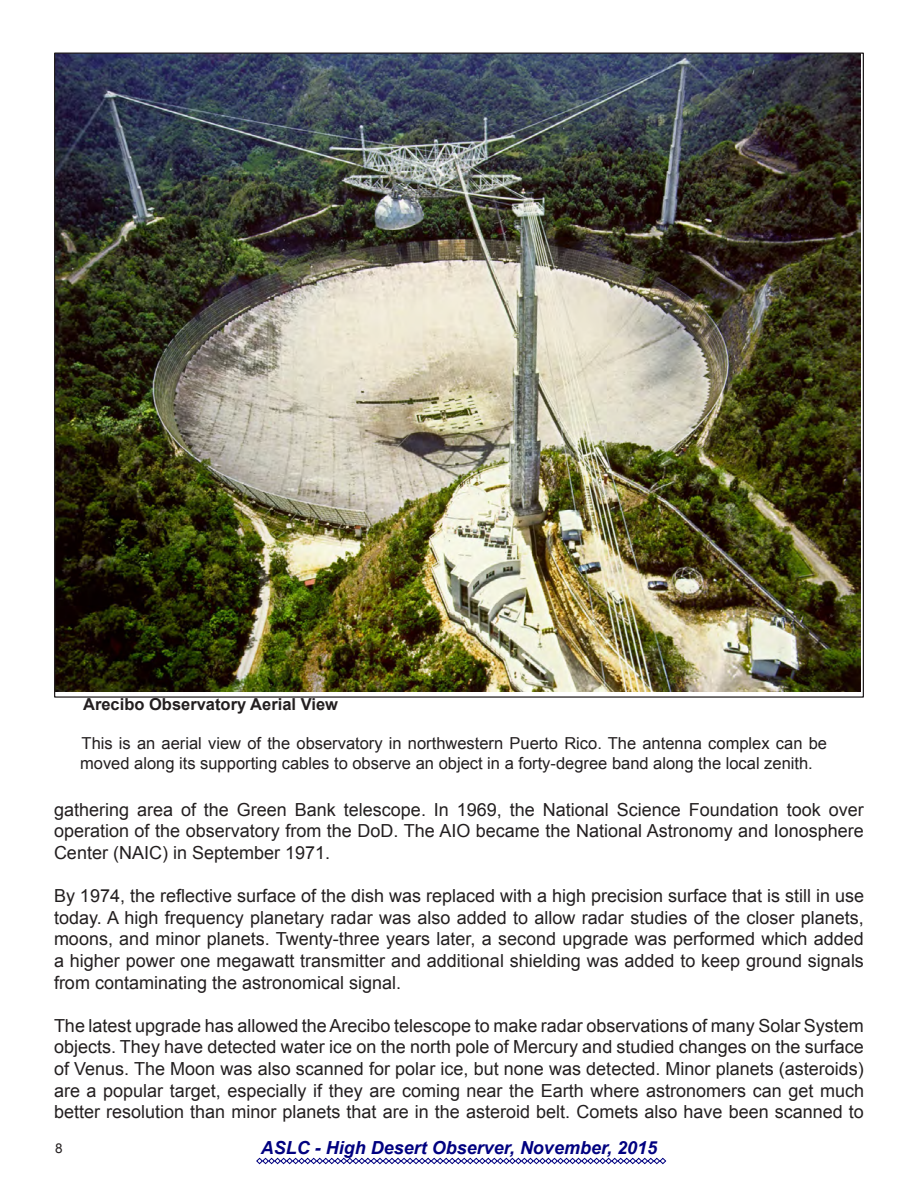
<style>
.page{position:relative;width:918px;height:1188px;background:#fff}
.page>*{position:absolute;margin:0;border:0;box-sizing:border-box;transform-origin:0 0}
.t1{font:18px/21.6px "Arial";color:#231f20;text-align:justify}
.t2{font:italic 700 18px "Arial";color:#000080}
.t3{font:16.5px/19.8px "Arial";color:#231f20}
.t4{font:700 16.5px "Arial";color:#231f20}
.t5{font:13.5px "Arial";color:#231f20}
</style>
<div class="page">
<svg style="left:256px;top:1158px;width:410px;height:6px"></svg>
<img style="left:56px;top:55px;width:805px;height:637px">
<p class="t4" style="left:83px;top:693px;width:256px">Arecibo Observatory Aerial View</p>
<p class="t3" style="left:80px;top:734px;width:748px">This is an aerial view of the observatory in northwestern Puerto Rico. The antenna complex can be moved along its supporting cables to observe an object in a forty-degree band along the local zenith.</p>
<p class="t1" style="left:54px;top:799px;width:811px">gathering area of the Green Bank telescope. In 1969, the National Science Foundation took over operation of the observatory from the DoD. The AIO became the National Astronomy and Ionosphere Center (NAIC) in September 1971.</p>
<p class="t1" style="left:54px;top:885px;width:812px">By 1974, the reflective surface of the dish was replaced with a high precision surface that is still in use today. A high frequency planetary radar was also added to allow radar studies of the closer planets, moons, and minor planets. Twenty-three years later, a second upgrade was performed which added a higher power one megawatt transmitter and additional shielding was added to keep ground signals from contaminating the astronomical signal.</p>
<p class="t1" style="left:54px;top:1015px;width:812px">The latest upgrade has allowed the Arecibo telescope to make radar observations of many Solar System objects. They have detected water ice on the north pole of Mercury and studied changes on the surface of Venus. The Moon was also scanned for polar ice, but none was detected. Minor planets (asteroids) are a popular target, especially if they are coming near the Earth where astronomers can get much better resolution than minor planets that are in the asteroid belt. Comets also have been scanned to</p>
<p class="t5" style="left:55px;top:1140px;width:9px">8</p>
<p class="t2" style="left:261px;top:1136px;width:398px">ASLC - High Desert Observer, November, 2015</p>
</div>
